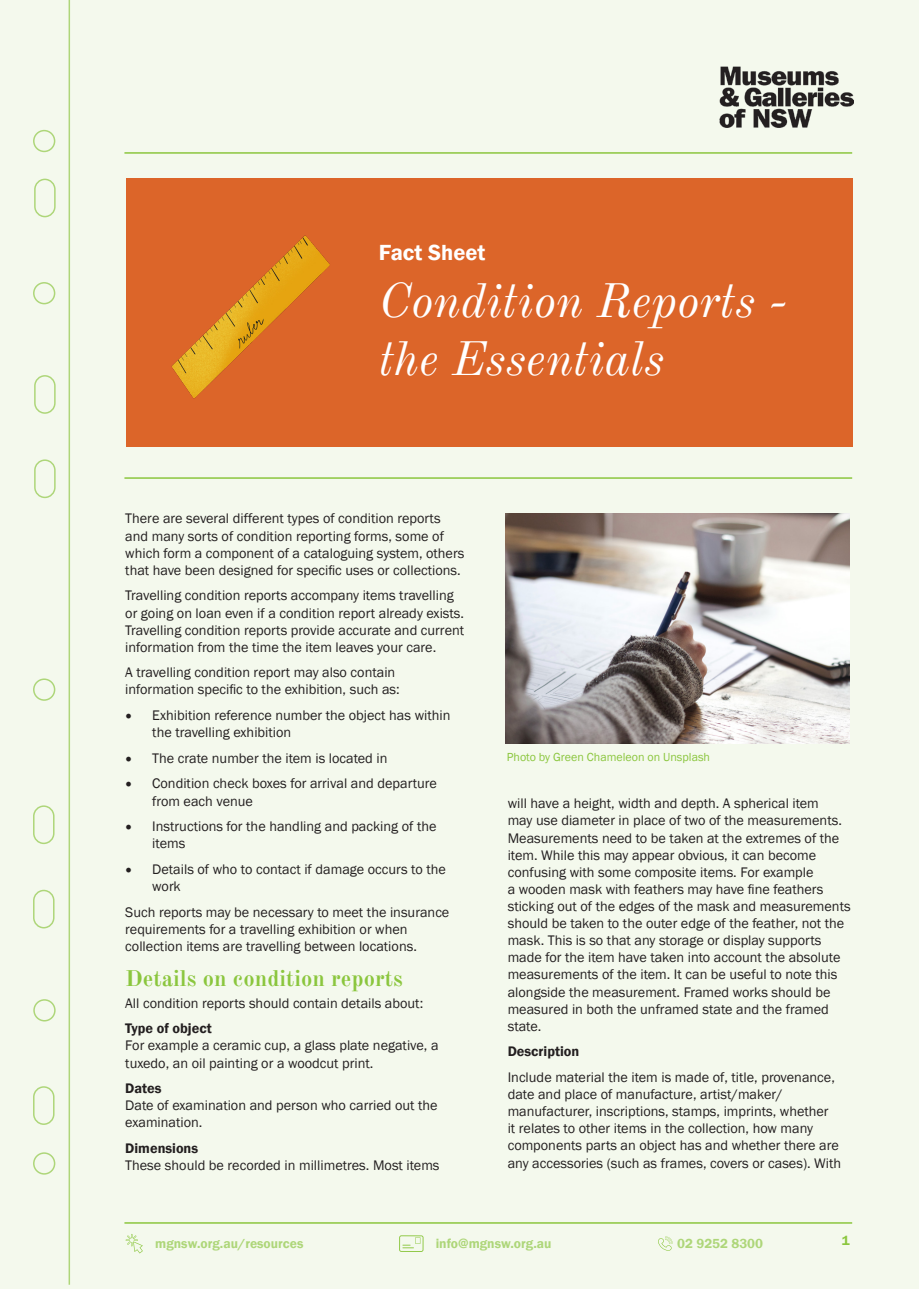
<style>
.page{position:relative;width:919px;height:1289px;background:#fff}
.page>*{position:absolute;margin:0;border:0;box-sizing:border-box;transform-origin:0 0}
.t1{font:italic 48px/57.6px "Old Standard TT";color:#fff}
.t2{font:700 22.5px "Old Standard TT";color:#8bc63e}
.t3{font:600 22.5px "Franklin Gothic";color:#fff}
.t4{font:14.25px/17.1px "Franklin Gothic";color:#231f20}
.t5{font:600 14.25px "Franklin Gothic";color:#231f20}
.t6{font:600 13.5px "Franklin Gothic";color:#8bc63e}
.t7{font:12px "Franklin Gothic";color:#8bc63e}
.s1{font-family:"Minion Pro";font-size:18px}
.s2{font-weight:600}
</style>
<div class="page">
<div style="left:0;top:0;width:918px;height:1288px;background:#f4f9ed"></div>
<div style="left:126px;top:179px;width:726px;height:268px;background:#dc6529"></div>
<hr style="left:124px;top:1222px;width:728px;height:1px;background:#8bc63e">
<svg style="left:126px;top:1234px;width:17px;height:19px"></svg>
<svg style="left:658px;top:1236px;width:14px;height:14px"></svg>
<svg style="left:399px;top:1235px;width:24px;height:16px"></svg>
<hr style="left:124px;top:477px;width:728px;height:2px;background:#8bc63e">
<img style="left:719px;top:67px;width:134px;height:60px">
<hr style="left:124px;top:152px;width:728px;height:2px;background:#8bc63e">
<img style="left:505px;top:513px;width:344px;height:230px">
<img style="left:171px;top:235px;width:159px;height:164px">
<p class="t3" style="left:379px;top:238px;width:108px">Fact Sheet</p>
<p class="t1" style="left:379px;top:269px;width:409px">Condition Reports - the Essentials</p>
<p class="t4" style="left:125px;top:510px;width:340px">There are several different types of condition reports and many sorts of condition reporting forms, some of which form a component of a cataloguing system, others that have been designed for specific uses or collections.</p>
<p class="t4" style="left:125px;top:587px;width:340px">Travelling condition reports accompany items travelling or going on loan even if a condition report already exists.<br>Travelling condition reports provide accurate and current information from the time the item leaves your care.</p>
<p class="t4" style="left:125px;top:664px;width:276px">A travelling condition report may also contain information specific to the exhibition, such as:</p>
<p class="t4" style="left:152px;top:707px;width:300px;text-indent:-27px"><span class="s1">•</span> Exhibition reference number the object has within the travelling exhibition</p>
<p class="t4" style="left:125px;top:749px;width:264px"><span class="s1">•</span> The crate number the item is located in</p>
<p class="t4" style="left:152px;top:775px;width:286px;text-indent:-27px"><span class="s1">•</span> Condition check boxes for arrival and departure from each venue</p>
<p class="t4" style="left:152px;top:818px;width:286px;text-indent:-27px"><span class="s1">•</span> Instructions for the handling and packing of the items</p>
<p class="t4" style="left:152px;top:860px;width:295px;text-indent:-27px"><span class="s1">•</span> Details of who to contact if damage occurs to the work</p>
<p class="t4" style="left:125px;top:903px;width:325px">Such reports may be necessary to meet the insurance requirements for a travelling exhibition or when collection items are travelling between locations.</p>
<p class="t2" style="left:125px;top:961px;width:279px">Details on condition reports</p>
<p class="t4" style="left:125px;top:994px;width:299px">All condition reports should contain details about:</p>
<p class="t4" style="left:125px;top:1020px;width:315px"><span class="s2">Type of object<br></span>For example a ceramic cup, a glass plate negative, a tuxedo, an oil painting or a woodcut print.</p>
<p class="t4" style="left:125px;top:1080px;width:314px"><span class="s2">Dates<br></span>Date of examination and person who carried out the examination.</p>
<p class="t4" style="left:125px;top:1139px;width:316px"><span class="s2">Dimensions<br></span>These should be recorded in millimetres. Most items</p>
<p class="t7" style="left:507px;top:749px;width:205px">Photo by Green Chameleon on Unsplash</p>
<p class="t4" style="left:507px;top:795px;width:344px">will have a height, width and depth. A spherical item<br>may use diameter in place of two of the measurements.<br>Measurements need to be taken at the extremes of the item. While this may appear obvious, it can become confusing with some composite items. For example<br>a wooden mask with feathers may have fine feathers sticking out of the edges of the mask and measurements should be taken to the outer edge of the feather, not the mask. This is so that any storage or display supports made for the item have taken into account the absolute measurements of the item. It can be useful to note this alongside the measurement. Framed works should be measured in both the unframed state and the framed state.</p>
<p class="t5" style="left:507px;top:1042px;width:73px">Description</p>
<p class="t4" style="left:507px;top:1068px;width:335px">Include material the item is made of, title, provenance, date and place of manufacture, artist/maker/ manufacturer, inscriptions, stamps, imprints, whether<br>it relates to other items in the collection, how many components parts an object has and whether there are any accessories (such as frames, covers or cases). With</p>
<p class="t6" style="left:155px;top:1235px;width:150px">mgnsw.org.au/resources</p>
<p class="t6" style="left:435px;top:1235px;width:117px">info@mgnsw.org.au</p>
<p class="t6" style="left:677px;top:1234px;width:87px">02 9252 8300</p>
<p class="t6" style="left:841px;top:1231px;width:9px">1</p>
</div>
